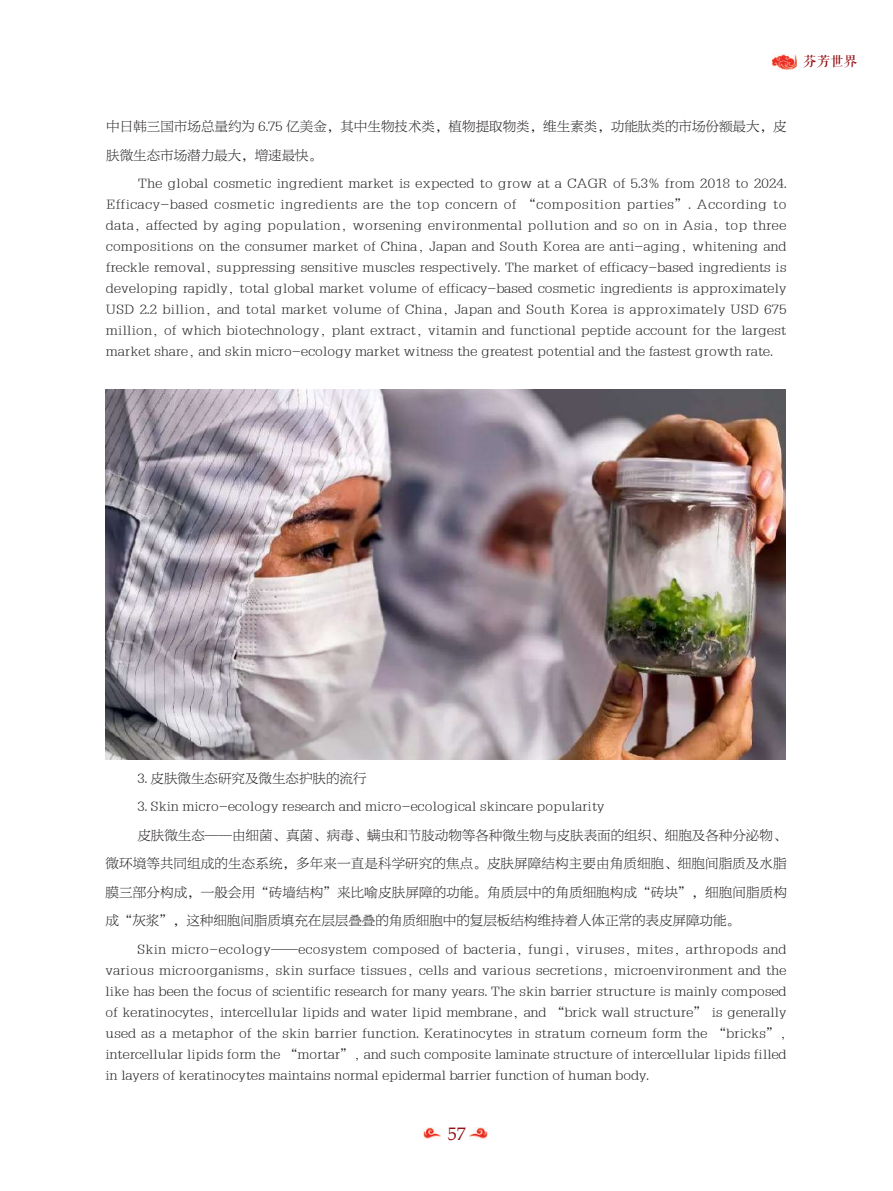
<style>
.page{position:relative;width:893px;height:1191px;background:#fff}
.page>*{position:absolute;margin:0;border:0;box-sizing:border-box;transform-origin:0 0}
.t1{font:18px "Book Antiqua";color:#940f13}
.t2{font:13.5px/21px "FZBYFKSJW GB1 0";color:#231f20;text-align:justify}
.t3{font:13.5px "FZBYFKSJW GB1 0";letter-spacing:.02em;color:#231f20}
.t4{font:13.5px "FZQKBYSJW GB1 0";color:#940f13}
</style>
<div class="page">
<img style="left:772px;top:54px;width:25px;height:16px">
<img style="left:423px;top:1128px;width:17px;height:11px">
<img style="left:470px;top:1128px;width:17px;height:11px">
<img style="left:106px;top:389px;width:679px;height:371px">
<p class="t4" style="left:803px;top:54px;width:55px">芬芳世界</p>
<p class="t4" style="left:801px;top:55px;width:55px">年会专题</p>
<p class="t2" style="left:106px;top:112px;width:682px;line-height:29.2px">中日韩三国市场总量约为 6.75 亿美金，其中生物技术类，植物提取物类，维生素类，功能肽类的市场份额最大，皮肤微生态市场潜力最大，增速最快。</p>
<p class="t2" style="left:106px;top:173px;width:682px;text-indent:32px">The global cosmetic ingredient market is expected to grow at a CAGR of 5.3% from 2018 to 2024.<br>Efficacy-based cosmetic ingredients are the top concern of “composition parties”. According to data, affected by aging population, worsening environmental pollution and so on in Asia, top three compositions on the consumer market of China, Japan and South Korea are anti-aging, whitening and freckle removal, suppressing sensitive muscles respectively. The market of efficacy-based ingredients is developing rapidly, total global market volume of efficacy-based cosmetic ingredients is approximately USD 2.2 billion, and total market volume of China, Japan and South Korea is approximately USD 675 million, of which biotechnology, plant extract, vitamin and functional peptide account for the largest market share, and skin micro-ecology market witness the greatest potential and the fastest growth rate.</p>
<p class="t2" style="left:137px;top:768px;width:231px">3. 皮肤微生态研究及微生态护肤的流行</p>
<p class="t2" style="left:137px;top:796px;width:469px">3. Skin micro-ecology research and micro-ecological skincare popularity</p>
<p class="t2" style="left:137px;top:825px;width:651px">皮肤微生态——由细菌、真菌、病毒、螨虫和节肢动物等各种微生物与皮肤表面的组织、细胞及各种分泌物、</p>
<p class="t2" style="left:105px;top:853px;width:683px">微环境等共同组成的生态系统，多年来一直是科学研究的焦点。皮肤屏障结构主要由角质细胞、细胞间脂质及水脂</p>
<p class="t2" style="left:105px;top:882px;width:683px">膜三部分构成，一般会用“砖墙结构”来比喻皮肤屏障的功能。角质层中的角质细胞构成“砖块”，细胞间脂质构</p>
<p class="t2" style="left:105px;top:910px;width:636px">成“灰浆”，这种细胞间脂质填充在层层叠叠的角质细胞中的复层板结构维持着人体正常的表皮屏障功能。</p>
<p class="t3" style="left:137px;top:942px;width:651px">Skin micro-ecology——ecosystem composed of bacteria, fungi, viruses, mites, arthropods and</p>
<p class="t2" style="left:105px;top:960px;width:683px">various microorganisms, skin surface tissues, cells and various secretions, microenvironment and the like has been the focus of scientific research for many years. The skin barrier structure is mainly composed of keratinocytes, intercellular lipids and water lipid membrane, and “brick wall structure” is generally used as a metaphor of the skin barrier function. Keratinocytes in stratum corneum form the “bricks”, intercellular lipids form the “mortar”, and such composite laminate structure of intercellular lipids filled in layers of keratinocytes maintains normal epidermal barrier function of human body.</p>
<h1 class="t1" style="left:448px;top:1121px;width:19px">57</h1>
</div>
